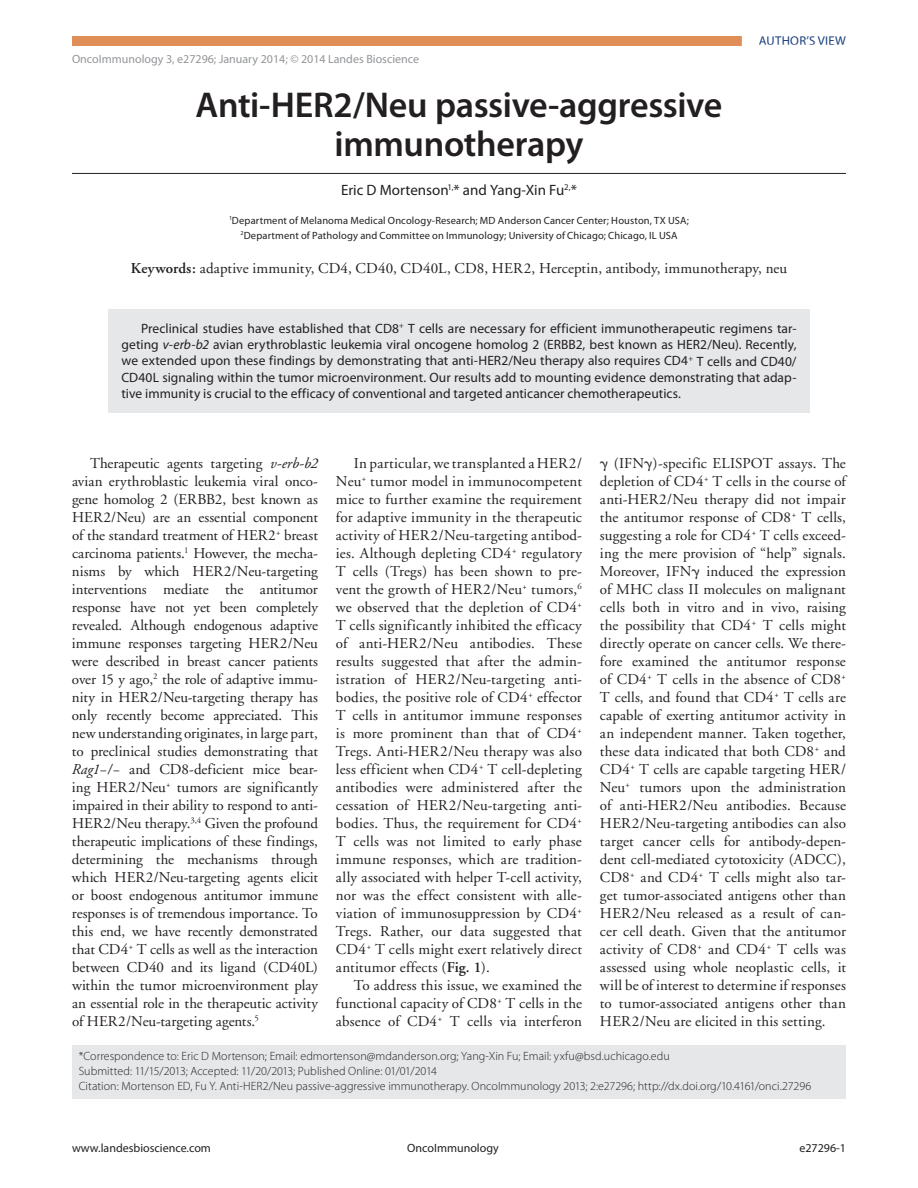
<style>
.page{position:relative;width:918px;height:1188px;background:#fff}
.page>*{position:absolute;margin:0;border:0;box-sizing:border-box;transform-origin:0 0}
.t1{font:600 36px/39px "Myriad Pro";letter-spacing:-.01em;color:#231f20;text-align:center}
.t2{font:15px/18px "Adobe Garamond";letter-spacing:.01em;color:#231f20;text-align:justify}
.t3{font:15px "Myriad Pro";color:#231f20}
.t4{font:13.5px/16.5px "Myriad Pro";letter-spacing:.005em;color:#231f20;text-align:justify}
.t5{font:12.75px "Myriad Pro";letter-spacing:.025em;color:#193f7c}
.t6{font:300 12px/15px "Myriad Pro";letter-spacing:.005em;color:#231f20}
.t7{font:12px "Myriad Pro";color:#939598}
.t8{font:12px "Myriad Pro";color:#231f20}
.t9{font:10.5px/15px "Myriad Pro";letter-spacing:.015em;color:#231f20}
.s1{font-weight:600}
.s2{font-style:italic}
.s3{font-family:"Universal Std Greekw Math Pi"}
</style>
<div class="page">
<div style="left:72px;top:36px;width:774px;height:10px;background:#df8e57"></div>
<svg style="left:741px;top:36px;width:105px;height:10px"></svg>
<div style="left:72px;top:1045px;width:774px;height:54px;background:#e6e7e9"></div>
<hr style="left:72px;top:173px;width:774px;height:1px;background:#231f20">
<div style="left:108px;top:309px;width:702px;height:104px;background:#e6e7e9"></div>
<p class="t7" style="left:72px;top:52px;width:349px">OncoImmunology 3, e27296; January 2014; © 2014 Landes Bioscience</p>
<p class="t5" style="left:759px;top:33px;width:88px">Author’s View</p>
<h1 class="t1" style="left:196px;top:85px;width:528px">Anti-HER2/Neu passive-aggressive immunotherapy</h1>
<p class="t3" style="left:341px;top:181px;width:237px">Eric D Mortenson<sup>1,</sup>* and Yang-Xin Fu<sup>2,</sup>*</p>
<p class="t9" style="left:241px;top:212px;width:450px;text-indent:-11px"><sup>1</sup>Department of Melanoma Medical Oncology-Research; MD Anderson Cancer Center; Houston, TX USA;<br><sup>2</sup>Department of Pathology and Committee on Immunology; University of Chicago; Chicago, IL USA</p>
<p class="t2" style="left:131px;top:259px;width:658px"><span class="s1">Keywords:</span> adaptive immunity, CD4, CD40, CD40L, CD8, HER2, Herceptin, antibody, immunotherapy, neu</p>
<p class="t4" style="left:121px;top:320px;width:677px;text-indent:20px">Preclinical studies have established that CD8<sup>+</sup> T cells are necessary for efficient immunotherapeutic regimens tar&shy;geting <span class="s2">v-erb-b2</span> avian erythroblastic leukemia viral oncogene homolog 2 (ERBB2, best known as HER2/Neu). Recently, we extended upon these findings by demonstrating that anti-HER2/Neu therapy also requires CD4<sup>+</sup> T cells and CD40/ CD40L signaling within the tumor microenvironment. Our results add to mounting evidence demonstrating that adap&shy;tive immunity is crucial to the efficacy of conventional and targeted anticancer chemotherapeutics.</p>
<p class="t2" style="left:72px;top:455px;width:248px;text-indent:18px">Therapeutic agents targeting <span class="s2">v-erb-b2 </span>avian erythroblastic leukemia viral onco&shy;gene homolog 2 (ERBB2, best known as HER2/Neu) are an essential component of the standard treatment of HER2<sup>+</sup> breast carcinoma patients.<sup>1</sup> However, the mecha&shy;nisms by which HER2/Neu-targeting interventions mediate the antitumor response have not yet been completely revealed. Although endogenous adaptive immune responses targeting HER2/Neu were described in breast cancer patients over 15 y ago,<sup>2</sup> the role of adaptive immu&shy;nity in HER2/Neu-targeting therapy has only recently become appreciated. This new understanding originates, in large part, to preclinical studies demonstrating that <span class="s2">Rag1−/−</span> and CD8-deficient mice bear&shy;ing HER2/Neu<sup>+</sup> tumors are significantly impaired in their ability to respond to anti-HER2/Neu therapy.<sup>3,4</sup> Given the profound therapeutic implications of these findings, determining the mechanisms through which HER2/Neu-targeting agents elicit or boost endogenous antitumor immune responses is of tremendous importance. To this end, we have recently demonstrated that CD4<sup>+</sup> T cells as well as the interaction between CD40 and its ligand (CD40L) within the tumor microenvironment play an essential role in the therapeutic activity of HER2/Neu-targeting agents.<sup>5</sup></p>
<p class="t2" style="left:336px;top:455px;width:248px;text-indent:18px">In particular, we transplanted a HER2/ Neu<sup>+</sup> tumor model in immunocompetent mice to further examine the requirement for adaptive immunity in the therapeutic activity of HER2/Neu-targeting antibod&shy;ies. Although depleting CD4<sup>+</sup> regulatory T cells (Tregs) has been shown to pre&shy;vent the growth of HER2/Neu<sup>+</sup> tumors,<sup>6 </sup>we observed that the depletion of CD4<sup>+ </sup>T cells significantly inhibited the efficacy of anti-HER2/Neu antibodies. These results suggested that after the admin&shy;istration of HER2/Neu-targeting anti&shy;bodies, the positive role of CD4<sup>+</sup> effector T cells in antitumor immune responses is more prominent than that of CD4<sup>+ </sup>Tregs. Anti-HER2/Neu therapy was also less efficient when CD4<sup>+</sup> T cell-depleting antibodies were administered after the cessation of HER2/Neu-targeting anti&shy;bodies. Thus, the requirement for CD4<sup>+ </sup>T cells was not limited to early phase immune responses, which are tradition&shy;ally associated with helper T-cell activity, nor was the effect consistent with alle&shy;viation of immunosuppression by CD4<sup>+ </sup>Tregs. Rather, our data suggested that CD4<sup>+</sup> T cells might exert relatively direct antitumor effects (<span class="s1">Fig. 1</span>).</p>
<p class="t2" style="left:600px;top:455px;width:248px"><span class="s3">γ</span> (IFN<span class="s3">γ</span>)-specific ELISPOT assays. The depletion of CD4<sup>+</sup> T cells in the course of anti-HER2/Neu therapy did not impair the antitumor response of CD8<sup>+</sup> T cells, suggesting a role for CD4<sup>+</sup> T cells exceed&shy;ing the mere provision of “help” signals.<br>Moreover, IFN<span class="s3">γ</span> induced the expression of MHC class II molecules on malignant cells both in vitro and in vivo, raising the possibility that CD4<sup>+</sup> T cells might directly operate on cancer cells. We there&shy;fore examined the antitumor response of CD4<sup>+</sup> T cells in the absence of CD8<sup>+ </sup>T cells, and found that CD4<sup>+</sup> T cells are capable of exerting antitumor activity in an independent manner. Taken together, these data indicated that both CD8<sup>+</sup> and CD4<sup>+</sup> T cells are capable targeting HER/ Neu<sup>+</sup> tumors upon the administration of anti-HER2/Neu antibodies. Because HER2/Neu-targeting antibodies can also target cancer cells for antibody-depen&shy;dent cell-mediated cytotoxicity (ADCC), CD8<sup>+</sup> and CD4<sup>+</sup> T cells might also tar&shy;get tumor-associated antigens other than HER2/Neu released as a result of can&shy;cer cell death. Given that the antitumor activity of CD8<sup>+</sup> and CD4<sup>+</sup> T cells was assessed using whole neoplastic cells, it will be of interest to determine if responses to tumor-associated antigens other than HER2/Neu are elicited in this setting.</p>
<p class="t6" style="left:79px;top:1049px;width:734px">*Correspondence to: Eric D Mortenson; Email: edmortenson@mdanderson.org; Yang-Xin Fu; Email: yxfu@bsd.uchicago.edu<br>Submitted: 11/15/2013; Accepted: 11/20/2013; Published Online: 01/01/2014<br>Citation: Mortenson ED, Fu Y. Anti-HER2/Neu passive-aggressive immunotherapy. OncoImmunology 2013; 2:e27296; http://dx.doi.org/10.4161/onci.27296</p>
<p class="t2" style="left:336px;top:977px;width:248px;text-indent:18px">To address this issue, we examined the functional capacity of CD8<sup>+</sup> T cells in the absence of CD4<sup>+</sup> T cells via interferon</p>
<p class="t8" style="left:72px;top:1141px;width:140px">www.landesbioscience.com</p>
<p class="t8" style="left:407px;top:1141px;width:93px">OncoImmunology</p>
<p class="t8" style="left:799px;top:1141px;width:48px">e27296-1</p>
</div>
